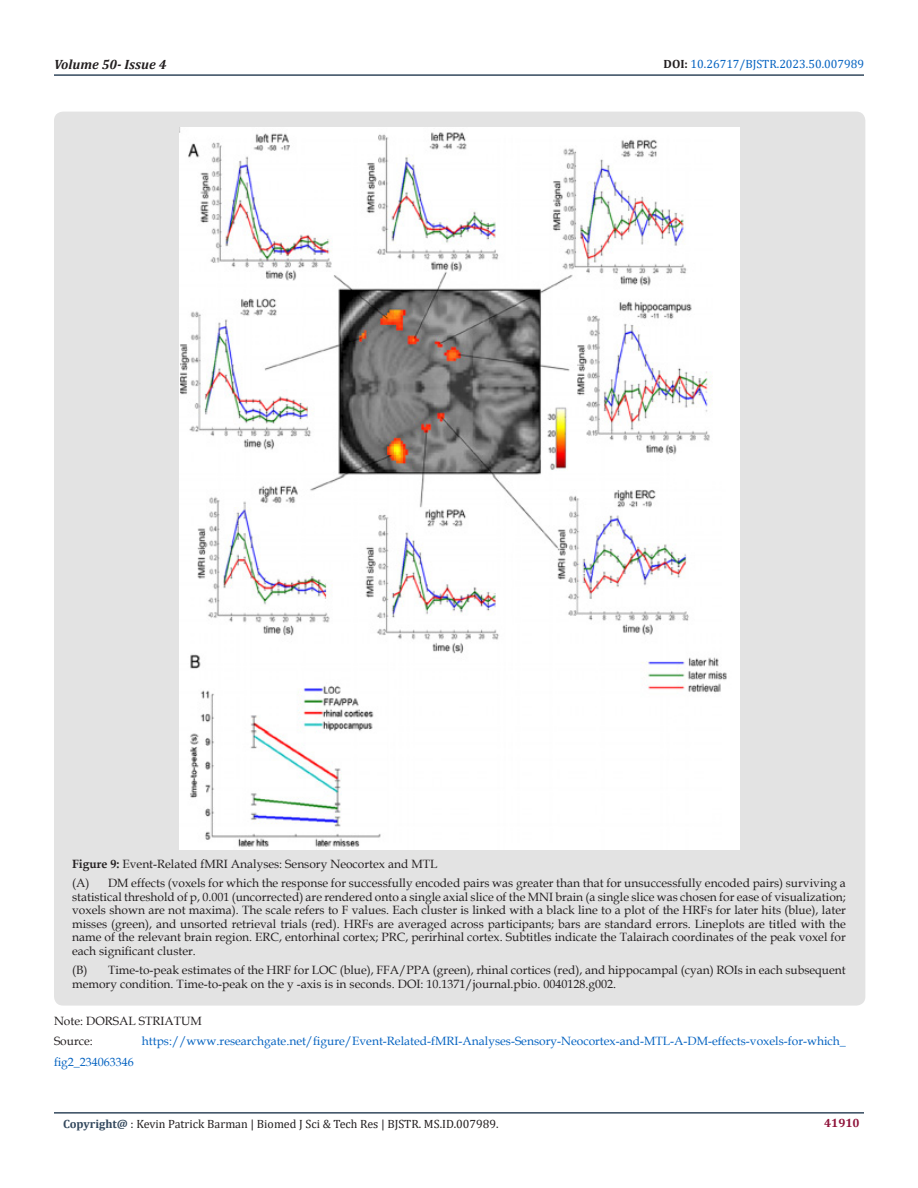
<style>
.page{position:relative;width:918px;height:1188px;background:#fff}
.page>*{position:absolute;margin:0;border:0;box-sizing:border-box;transform-origin:0 0}
.t1{font:italic 700 13.5px "Cambria";color:#231f20}
.t2{font:12px/13.5px "Book Antiqua";color:#231f20}
.t3{font:12px "Book Antiqua";color:#0563c1}
.t4{font:12px "Cambria";color:#231f20}
.t5{font:12px "Cambria";color:#0563c1}
.t6{font:700 12px "Cambria";color:#8f133a}
.s1{font-weight:700;color:#231f20}
.s2{font-weight:700}
.s3{font-weight:700;color:#34495e}
</style>
<div class="page">
<hr style="left:54px;top:1112px;width:810px;height:2px;background:#34495e">
<hr style="left:54px;top:74px;width:810px;height:2px;background:#34495e">
<div style="left:54px;top:112px;width:811px;height:894px;background:#e3e3e3;border-radius:9px"></div>
<img style="left:180px;top:127px;width:560px;height:722px">
<p class="t1" style="left:54px;top:55px;width:114px">Volume 50- Issue 4</p>
<p class="t5" style="left:664px;top:57px;width:202px"><span class="s1">DOI:</span> 10.26717/BJSTR.2023.50.007989</p>
<p class="t2" style="left:72px;top:853px;width:775px;line-height:19.5px"><span class="s2">Figure 9:</span> Event-Related fMRI Analyses: Sensory Neocortex and MTL<br>(A) DM effects (voxels for which the response for successfully encoded pairs was greater than that for unsuccessfully encoded pairs) surviving a</p>
<p class="t2" style="left:72px;top:889px;width:775px;text-align:justify">statistical threshold of p, 0.001 (uncorrected) are rendered onto a single axial slice of the MNI brain (a single slice was chosen for ease of visualization; voxels shown are not maxima). The scale refers to F values. Each cluster is linked with a black line to a plot of the HRFs for later hits (blue), later misses (green), and unsorted retrieval trials (red). HRFs are averaged across participants; bars are standard errors. Lineplots are titled with the name of the relevant brain region. ERC, entorhinal cortex; PRC, perirhinal cortex. Subtitles indicate the Talairach coordinates of the peak voxel for each significant cluster.</p>
<p class="t2" style="left:72px;top:963px;width:775px">(B) Time-to-peak estimates of the HRF for LOC (blue), FFA/PPA (green), rhinal cortices (red), and hippocampal (cyan) ROIs in each subsequent memory condition. Time-to-peak on the y -axis is in seconds. DOI: 10.1371/journal.pbio. 0040128.g002.</p>
<p class="t2" style="left:54px;top:1014px;width:149px">Note: DORSAL STRIATUM</p>
<p class="t2" style="left:54px;top:1034px;width:40px">Source:</p>
<p class="t3" style="left:142px;top:1032px;width:705px">https://www.researchgate.net/figure/Event-Related-fMRI-Analyses-Sensory-Neocortex-and-MTL-A-DM-effects-voxels-for-which_</p>
<p class="t3" style="left:54px;top:1054px;width:81px">fig2_234063346</p>
<p class="t4" style="left:63px;top:1117px;width:437px"><span class="s3">Copyright@</span> : Kevin Patrick Barman | Biomed J Sci &amp; Tech Res | BJSTR. MS.ID.007989.</p>
<p class="t6" style="left:824px;top:1115px;width:37px">41910</p>
</div>
